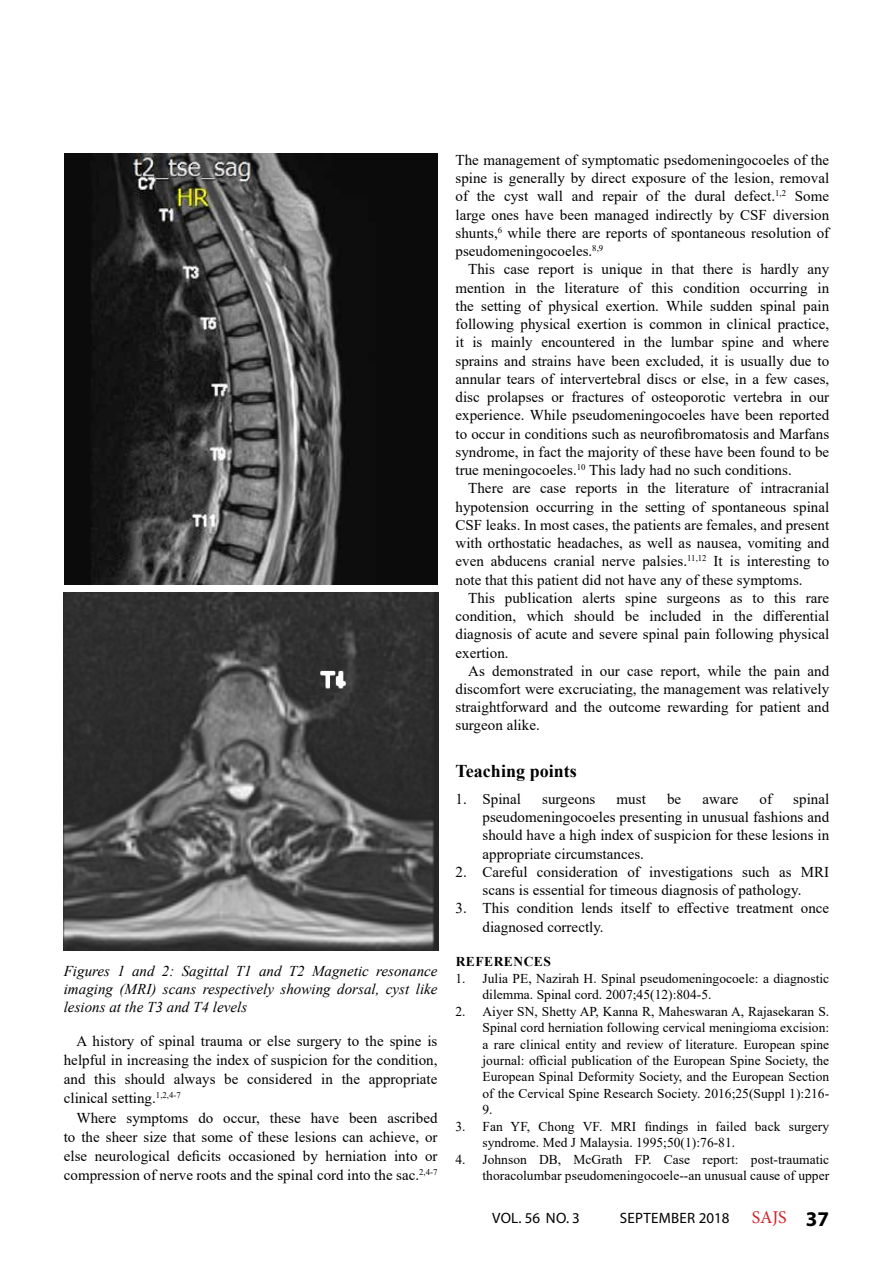
<style>
.page{position:relative;width:893px;height:1263px;background:#fff}
.page>*{position:absolute;margin:0;border:0;box-sizing:border-box;transform-origin:0 0}
.t1{font:700 18px "Times New Roman";color:#000}
.t2{font:15px/18.3px "Times New Roman";color:#000;text-align:justify}
.t3{font:italic 15px/18px "Times New Roman";color:#000;text-align:justify}
.t4{font:15px "Myriad Pro";letter-spacing:.02em;color:#000}
.t5{font:13.5px/16.5px "Times New Roman";color:#000}
.t6{font:700 13.5px "Times New Roman";letter-spacing:.035em;color:#000}
.s1{font-family:"Minion Pro";font-size:18px;color:#d2232a}
.s2{font-weight:700;font-size:21px}
</style>
<div class="page">
<img style="left:65px;top:153px;width:373px;height:431px">
<img style="left:64px;top:592px;width:375px;height:358px">
<p class="t3" style="left:64px;top:962px;width:375px">Figures 1 and 2: Sagittal T1 and T2 Magnetic resonance imaging (MRI) scans respectively showing dorsal, cyst like lesions at the T3 and T4 levels</p>
<p class="t2" style="left:64px;top:1031px;width:375px;line-height:19.2px;text-indent:13px">A history of spinal trauma or else surgery to the spine is helpful in increasing the index of suspicion for the condition, and this should always be considered in the appropriate clinical setting.<sup>1,2,4-7</sup></p>
<p class="t2" style="left:64px;top:1107px;width:375px;line-height:19.2px;text-indent:13px">Where symptoms do occur, these have been ascribed to the sheer size that some of these lesions can achieve, or else neurological deficits occasioned by herniation into or compression of nerve roots and the spinal cord into the sac.<sup>2,4-7</sup></p>
<p class="t2" style="left:455px;top:150px;width:375px">The management of symptomatic psedomeningocoeles of the spine is generally by direct exposure of the lesion, removal of the cyst wall and repair of the dural defect.<sup>1,2</sup> Some large ones have been managed indirectly by CSF diversion shunts,<sup>6</sup> while there are reports of spontaneous resolution of pseudomeningocoeles.<sup>8,9</sup></p>
<p class="t2" style="left:455px;top:260px;width:375px;text-indent:13px">This case report is unique in that there is hardly any mention in the literature of this condition occurring in the setting of physical exertion. While sudden spinal pain following physical exertion is common in clinical practice, it is mainly encountered in the lumbar spine and where sprains and strains have been excluded, it is usually due to annular tears of intervertebral discs or else, in a few cases, disc prolapses or fractures of osteoporotic vertebra in our experience. While pseudomeningocoeles have been reported to occur in conditions such as neurofibromatosis and Marfans syndrome, in fact the majority of these have been found to be true meningocoeles.<sup>10</sup> This lady had no such conditions.</p>
<p class="t2" style="left:455px;top:479px;width:375px;text-indent:13px">There are case reports in the literature of intracranial hypotension occurring in the setting of spontaneous spinal CSF leaks. In most cases, the patients are females, and present with orthostatic headaches, as well as nausea, vomiting and even abducens cranial nerve palsies.<sup>11,12</sup> It is interesting to note that this patient did not have any of these symptoms.</p>
<p class="t2" style="left:455px;top:588px;width:375px;text-indent:13px">This publication alerts spine surgeons as to this rare condition, which should be included in the differential diagnosis of acute and severe spinal pain following physical exertion.</p>
<p class="t2" style="left:455px;top:661px;width:375px;text-indent:13px">As demonstrated in our case report, while the pain and discomfort were excruciating, the management was relatively straightforward and the outcome rewarding for patient and surgeon alike.</p>
<p class="t1" style="left:455px;top:758px;width:123px">Teaching points</p>
<p class="t2" style="left:455px;top:789px;width:67px">1. Spinal</p>
<p class="t2" style="left:542px;top:789px;width:55px">surgeons</p>
<p class="t2" style="left:617px;top:789px;width:31px">must</p>
<p class="t2" style="left:667px;top:789px;width:16px">be</p>
<p class="t2" style="left:702px;top:789px;width:37px">aware</p>
<p class="t2" style="left:759px;top:789px;width:14px">of</p>
<p class="t2" style="left:482px;top:789px;width:348px;text-indent:311px">spinal pseudomeningocoeles presenting in unusual fashions and should have a high index of suspicion for these lesions in appropriate circumstances.</p>
<p class="t2" style="left:455px;top:862px;width:375px;text-align:center">2. Careful consideration of investigations such as MRI scans is essential for timeous diagnosis of pathology.</p>
<p class="t2" style="left:482px;top:899px;width:348px;text-indent:-27px">3. This condition lends itself to effective treatment once diagnosed correctly.</p>
<p class="t6" style="left:456px;top:952px;width:97px">REFERENCES</p>
<p class="t5" style="left:482px;top:969px;width:348px;text-indent:-27px">1. Julia PE, Nazirah H. Spinal pseudomeningocoele: a diagnostic dilemma. Spinal cord. 2007;45(12):804-5.</p>
<p class="t5" style="left:482px;top:1002px;width:348px;text-align:justify;text-indent:-27px">2. Aiyer SN, Shetty AP, Kanna R, Maheswaran A, Rajasekaran S.<br>Spinal cord herniation following cervical meningioma excision: a rare clinical entity and review of literature. European spine journal: official publication of the European Spine Society, the European Spinal Deformity Society, and the European Section of the Cervical Spine Research Society. 2016;25(Suppl 1):216- 9.</p>
<p class="t5" style="left:482px;top:1117px;width:348px;text-indent:-27px">3. Fan YF, Chong VF. MRI findings in failed back surgery syndrome. Med J Malaysia. 1995;50(1):76-81.</p>
<p class="t5" style="left:455px;top:1150px;width:375px;text-align:right">4. Johnson DB, McGrath FP. Case report: post-traumatic thoracolumbar pseudomeningocoele--an unusual cause of upper</p>
<p class="t4" style="left:492px;top:1208px;width:89px">VOL. 56 NO. 3</p>
<p class="t4" style="left:620px;top:1208px;width:211px">SEPTEMBER 2018 <span class="s1">SAJS</span> <span class="s2">37</span></p>
</div>
